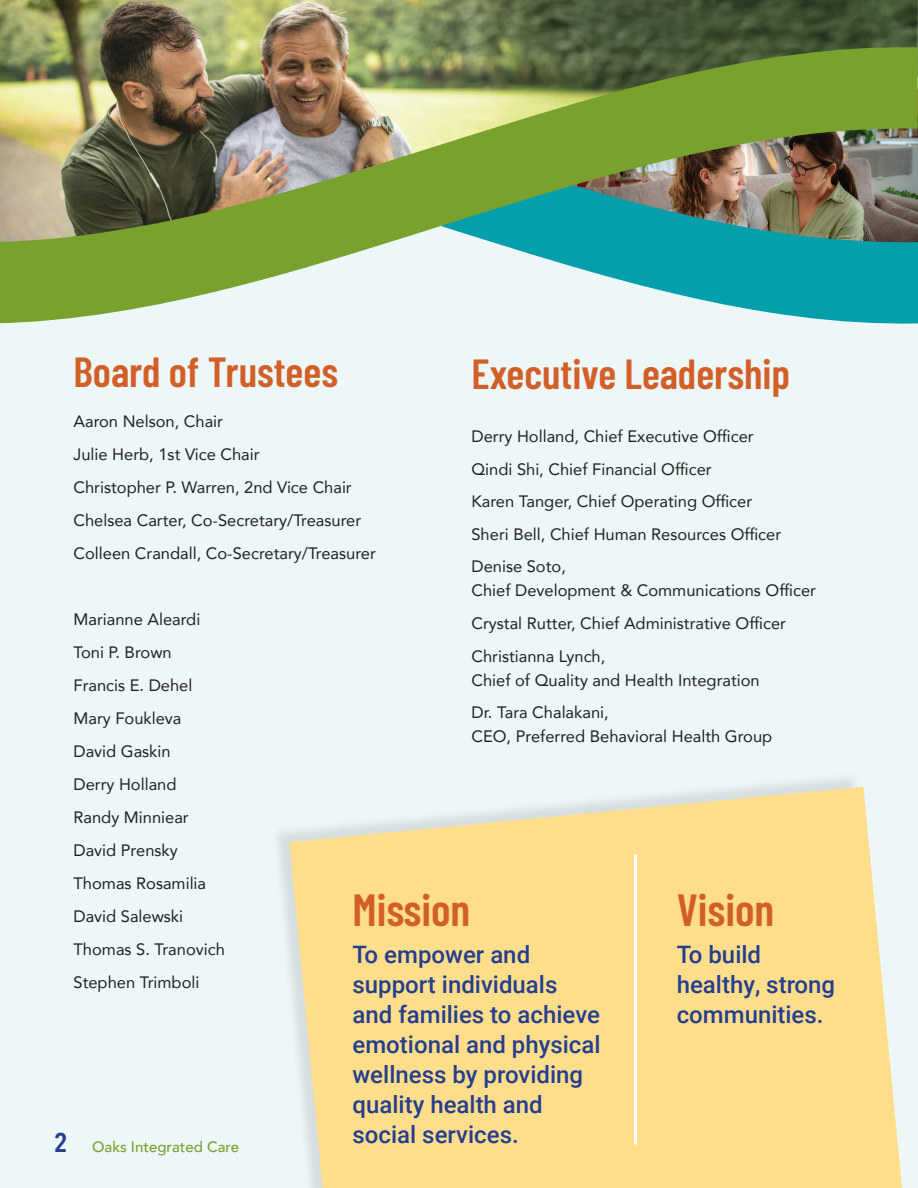
<style>
.page{position:relative;width:918px;height:1188px;background:#eef7f8}
.page>*{position:absolute;margin:0;border:0;box-sizing:border-box;transform-origin:0 0}
._2023_Headline-H1{font:600 45px "Barlow Condensed";color:#d25f27}
._2023_Subhead-H2{font:600 42px "Barlow Condensed";color:#d25f27}
.t1{font:600 27px "Avenir Next Condensed";color:#253f8e}
._2023_Subhead-H2-2{font:500 24px/30px "Roboto";color:#253f8e}
._2023_Body_Copy{font:16.5px/24px "Avenir";color:#231f20}
.t2{font:500 15px "Avenir";color:#78a22d}
</style>
<div class="page">
<img style="left:0;top:0;width:918px;height:41px">
<img style="left:0;top:41px;width:918px;height:283px">
<svg style="left:289px;top:787px;width:613px;height:401px;background:#fce097"></svg>
<hr style="left:634px;top:854px;width:3px;height:290px;background:#fff">
<p class="_2023_Subhead-H2" style="left:73px;top:342px;width:266px">Board of Trustees</p>
<p class="_2023_Body_Copy" style="left:73px;top:409px;width:151px">Aaron Nelson, Chair</p>
<p class="_2023_Body_Copy" style="left:73px;top:442px;width:188px">Julie Herb, 1st Vice Chair</p>
<p class="_2023_Body_Copy" style="left:73px;top:475px;width:280px">Christopher P. Warren, 2nd Vice Chair</p>
<p class="_2023_Body_Copy" style="left:73px;top:508px;width:289px">Chelsea Carter, Co-Secretary/Treasurer</p>
<p class="_2023_Body_Copy" style="left:73px;top:541px;width:304px">Colleen Crandall, Co-Secretary/Treasurer</p>
<p class="_2023_Subhead-H2" style="left:471px;top:344px;width:320px">Executive Leadership</p>
<p class="_2023_Body_Copy" style="left:471px;top:424px;width:284px">Derry Holland, Chief Executive Officer</p>
<p class="_2023_Body_Copy" style="left:471px;top:456px;width:242px">Qindi Shi, Chief Financial Officer</p>
<p class="_2023_Body_Copy" style="left:471px;top:489px;width:282px">Karen Tanger, Chief Operating Officer</p>
<p class="_2023_Body_Copy" style="left:471px;top:522px;width:311px">Sheri Bell, Chief Human Resources Officer</p>
<p class="_2023_Body_Copy" style="left:471px;top:554px;width:346px">Denise Soto,<br>Chief Development &amp; Communications Officer</p>
<p class="_2023_Body_Copy" style="left:471px;top:611px;width:316px">Crystal Rutter, Chief Administrative Officer</p>
<p class="_2023_Body_Copy" style="left:471px;top:644px;width:290px">Christianna Lynch,<br>Chief of Quality and Health Integration</p>
<p class="_2023_Body_Copy" style="left:471px;top:700px;width:302px">Dr. Tara Chalakani,<br>CEO, Preferred Behavioral Health Group</p>
<p class="_2023_Body_Copy" style="left:73px;top:607px;width:128px">Marianne Aleardi</p>
<p class="_2023_Body_Copy" style="left:73px;top:640px;width:100px">Toni P. Brown</p>
<p class="_2023_Body_Copy" style="left:73px;top:673px;width:120px">Francis E. Dehel</p>
<p class="_2023_Body_Copy" style="left:73px;top:706px;width:109px">Mary Foukleva</p>
<p class="_2023_Body_Copy" style="left:73px;top:739px;width:99px">David Gaskin</p>
<p class="_2023_Body_Copy" style="left:73px;top:772px;width:105px">Derry Holland</p>
<p class="_2023_Body_Copy" style="left:73px;top:805px;width:117px">Randy Minniear</p>
<p class="_2023_Body_Copy" style="left:73px;top:838px;width:106px">David Prensky</p>
<p class="_2023_Body_Copy" style="left:73px;top:871px;width:134px">Thomas Rosamilia</p>
<p class="_2023_Body_Copy" style="left:73px;top:904px;width:111px">David Salewski</p>
<p class="_2023_Body_Copy" style="left:73px;top:937px;width:153px">Thomas S. Tranovich</p>
<p class="_2023_Body_Copy" style="left:73px;top:970px;width:127px">Stephen Trimboli</p>
<p class="_2023_Headline-H1" style="left:352px;top:878px;width:119px">Mission</p>
<p class="_2023_Subhead-H2-2" style="left:352px;top:939px;width:250px">To empower and support individuals and families to achieve emotional and physical wellness by providing quality health and social services.</p>
<p class="_2023_Headline-H1" style="left:677px;top:878px;width:99px">Vision</p>
<p class="_2023_Subhead-H2-2" style="left:677px;top:939px;width:160px">To build healthy, strong communities.</p>
<p class="t1" style="left:54px;top:1119px;width:15px">2</p>
<p class="t2" style="left:92px;top:1134px;width:148px">Oaks Integrated Care</p>
</div>
